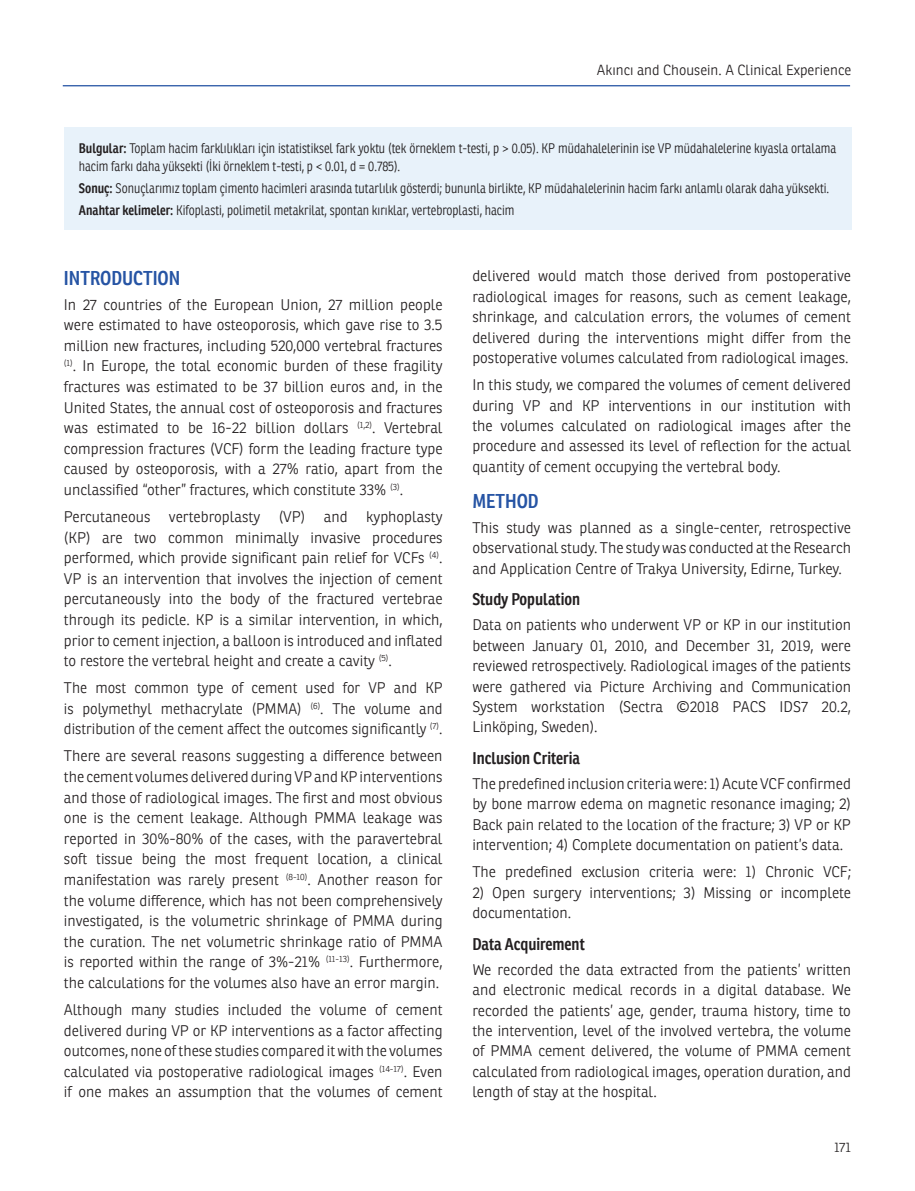
<style>
.page{position:relative;width:915px;height:1191px;background:#fff}
.page>*{position:absolute;margin:0;border:0;box-sizing:border-box;transform-origin:0 0}
.ANA_BASLIK{font:600 19.5px "Ronnia Cond";color:#2654a4}
.ARA_BALIK{font:600 16.5px "Ronnia Cond";color:#231f20}
.YAZI{font:300 15px/20.5px "Ronnia";color:#231f20;text-align:justify}
.t1{font:300 14.25px "Ronnia";color:#231f20}
.OZET{font:300 13.5px/18px "Ronnia Cond";color:#231f20}
.t2{font:300 13.5px "Ronnia";color:#231f20}
.s1{font-weight:600}
</style>
<div class="page">
<hr style="left:63px;top:85px;width:786px;height:1px;background:#2654a4">
<div style="left:64px;top:128px;width:787px;height:102px;background:#e8f2fa"></div>
<p class="t1" style="left:596px;top:61px;width:256px">Akıncı and Chousein. A Clinical Experience</p>
<p class="OZET" style="left:79px;top:139px;width:758px"><span class="s1">Bulgular:</span> Toplam hacim farklılıkları için istatistiksel fark yoktu (tek örneklem t-testi, p &gt; 0.05). KP müdahalelerinin ise VP müdahalelerine kıyasla ortalama hacim farkı daha yüksekti (İki örneklem t-testi, p &lt; 0.01, d = 0.785).</p>
<p class="OZET" style="left:79px;top:179px;width:751px"><span class="s1">Sonuç:</span> Sonuçlarımız toplam çimento hacimleri arasında tutarlılık gösterdi; bununla birlikte, KP müdahalelerinin hacim farkı anlamlı olarak daha yüksekti.</p>
<p class="OZET" style="left:79px;top:202px;width:437px"><span class="s1">Anahtar kelimeler:</span> Kifoplasti, polimetil metakrilat, spontan kırıklar, vertebroplasti, hacim</p>
<p class="ANA_BASLIK" style="left:64px;top:266px;width:118px">INTRODUCTION</p>
<p class="YAZI" style="left:64px;top:294px;width:380px">In 27 countries of the European Union, 27 million people were estimated to have osteoporosis, which gave rise to 3.5 million new fractures, including 520,000 vertebral fractures <sup>(1)</sup>. In Europe, the total economic burden of these fragility fractures was estimated to be 37 billion euros and, in the United States, the annual cost of osteoporosis and fractures was estimated to be 16-22 billion dollars <sup>(1,2)</sup>. Vertebral compression fractures (VCF) form the leading fracture type caused by osteoporosis, with a 27% ratio, apart from the unclassified “other” fractures, which constitute 33% <sup>(3)</sup>.</p>
<p class="YAZI" style="left:64px;top:506px;width:380px">Percutaneous vertebroplasty (VP) and kyphoplasty (KP) are two common minimally invasive procedures performed, which provide significant pain relief for VCFs <sup>(4)</sup>.<br>VP is an intervention that involves the injection of cement percutaneously into the body of the fractured vertebrae through its pedicle. KP is a similar intervention, in which, prior to cement injection, a balloon is introduced and inflated to restore the vertebral height and create a cavity <sup>(5)</sup>.</p>
<p class="YAZI" style="left:64px;top:677px;width:380px">The most common type of cement used for VP and KP is polymethyl methacrylate (PMMA) <sup>(6)</sup>. The volume and distribution of the cement affect the outcomes significantly <sup>(7)</sup>.</p>
<p class="YAZI" style="left:64px;top:745px;width:380px">There are several reasons suggesting a difference between the cement volumes delivered during VP and KP interventions and those of radiological images. The first and most obvious one is the cement leakage. Although PMMA leakage was reported in 30%-80% of the cases, with the paravertebral soft tissue being the most frequent location, a clinical manifestation was rarely present <sup>(8-10)</sup>. Another reason for the volume difference, which has not been comprehensively investigated, is the volumetric shrinkage of PMMA during the curation. The net volumetric shrinkage ratio of PMMA is reported within the range of 3%-21% <sup>(11-13)</sup>. Furthermore, the calculations for the volumes also have an error margin.</p>
<p class="YAZI" style="left:64px;top:999px;width:380px">Although many studies included the volume of cement delivered during VP or KP interventions as a factor affecting outcomes, none of these studies compared it with the volumes calculated via postoperative radiological images <sup>(14-17)</sup>. Even if one makes an assumption that the volumes of cement</p>
<p class="YAZI" style="left:472px;top:266px;width:380px">delivered would match those derived from postoperative radiological images for reasons, such as cement leakage, shrinkage, and calculation errors, the volumes of cement delivered during the interventions might differ from the postoperative volumes calculated from radiological images.</p>
<p class="YAZI" style="left:472px;top:374px;width:380px">In this study, we compared the volumes of cement delivered during VP and KP interventions in our institution with the volumes calculated on radiological images after the procedure and assessed its level of reflection for the actual quantity of cement occupying the vertebral body.</p>
<p class="ANA_BASLIK" style="left:472px;top:489px;width:68px">METHOD</p>
<p class="YAZI" style="left:472px;top:517px;width:380px">This study was planned as a single-center, retrospective observational study. The study was conducted at the Research and Application Centre of Trakya University, Edirne, Turkey.</p>
<p class="ARA_BALIK" style="left:472px;top:589px;width:109px">Study Population</p>
<p class="YAZI" style="left:472px;top:614px;width:380px">Data on patients who underwent VP or KP in our institution between January 01, 2010, and December 31, 2019, were reviewed retrospectively. Radiological images of the patients were gathered via Picture Archiving and Communication System workstation (Sectra ©2018 PACS IDS7 20.2, Linköping, Sweden).</p>
<p class="ARA_BALIK" style="left:472px;top:748px;width:109px">Inclusion Criteria</p>
<p class="YAZI" style="left:472px;top:773px;width:380px">The predefined inclusion criteria were: 1) Acute VCF confirmed by bone marrow edema on magnetic resonance imaging; 2)<br>Back pain related to the location of the fracture; 3) VP or KP intervention; 4) Complete documentation on patient’s data.</p>
<p class="YAZI" style="left:472px;top:861px;width:380px">The predefined exclusion criteria were: 1) Chronic VCF;</p>
<p class="YAZI" style="left:472px;top:882px;width:380px">2) Open surgery interventions; 3) Missing or incomplete documentation.</p>
<p class="ARA_BALIK" style="left:472px;top:934px;width:114px">Data Acquirement</p>
<p class="YAZI" style="left:472px;top:959px;width:380px">We recorded the data extracted from the patients’ written and electronic medical records in a digital database. We recorded the patients’ age, gender, trauma history, time to the intervention, level of the involved vertebra, the volume of PMMA cement delivered, the volume of PMMA cement calculated from radiological images, operation duration, and length of stay at the hospital.</p>
<p class="t2" style="left:833px;top:1139px;width:19px">171</p>
</div>
